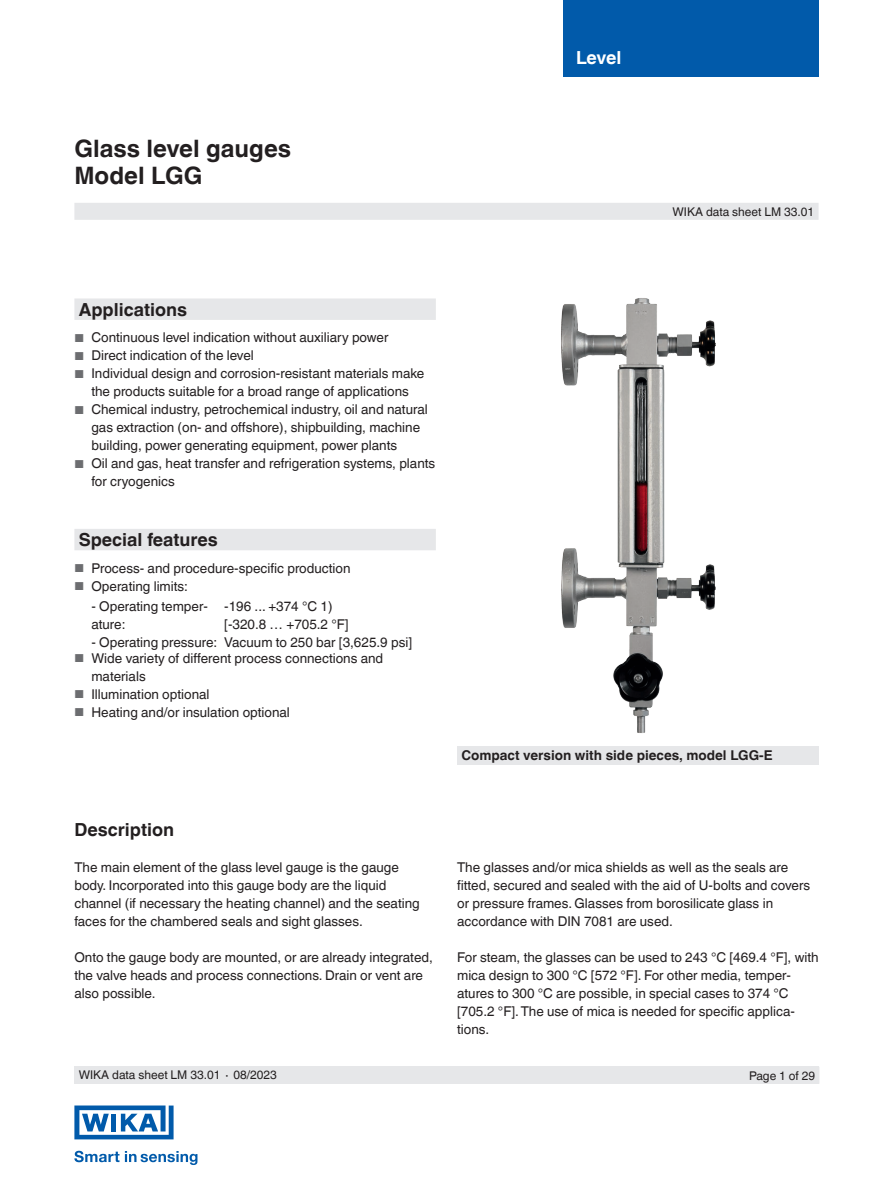
<style>
.page{position:relative;width:893px;height:1188px;background:#fff}
.page>*{position:absolute;margin:0;border:0;box-sizing:border-box;transform-origin:0 0}
.t1{font:700 24px/27px "Helvetica World";color:#231f20}
.t2{font:700 18px "Helvetica World";color:#231f20}
.t3{font:700 18px "Helvetica World";letter-spacing:-.02em;color:#fff}
.t4{font:13.5px/18px "Helvetica World";color:#231f20}
.t5{font:700 13.5px "Helvetica World";color:#231f20}
.t6{font:12px "Helvetica World";color:#231f20}
.s1{font-size:11.55px;color:#6c6d70}
</style>
<div class="page">
<div style="left:563px;top:0;width:256px;height:77px;background:#015aaa"></div>
<div style="left:74px;top:203px;width:745px;height:17px;background:#e6e7e9"></div>
<div style="left:74px;top:1066px;width:745px;height:18px;background:#e6e7e9"></div>
<svg style="left:74px;top:1151px;width:45px;height:11px"></svg>
<svg style="left:125px;top:1151px;width:72px;height:14px"></svg>
<svg style="left:74px;top:1106px;width:100px;height:33px"></svg>
<div style="left:457px;top:746px;width:361px;height:18px;background:#e6e7e9"></div>
<img style="left:561px;top:298px;width:154px;height:435px">
<svg style="left:74px;top:298px;width:362px;height:252px"></svg>
<h1 class="t1" style="left:74px;top:135px;width:218px">Glass level gauges<br>Model LGG</h1>
<h2 class="t3" style="left:576px;top:47px;width:47px">Level</h2>
<p class="t6" style="left:672px;top:204px;width:143px">WIKA data sheet LM 33.01</p>
<h2 class="t2" style="left:79px;top:299px;width:110px">Applications</h2>
<p class="t4" style="left:74px;top:329px;width:315px"><span class="s1">■</span> Continuous level indication without auxiliary power</p>
<p class="t4" style="left:74px;top:347px;width:181px"><span class="s1">■</span> Direct indication of the level</p>
<p class="t4" style="left:74px;top:365px;width:352px;text-align:center"><span class="s1">■</span> Individual design and corrosion-resistant materials make the products suitable for a broad range of applications</p>
<p class="t4" style="left:91px;top:401px;width:338px;text-indent:-17px"><span class="s1">■</span> Chemical industry, petrochemical industry, oil and natural gas extraction (on- and offshore), shipbuilding, machine building, power generating equipment, power plants</p>
<p class="t4" style="left:91px;top:455px;width:345px;text-indent:-17px"><span class="s1">■</span> Oil and gas, heat transfer and refrigeration systems, plants for cryogenics</p>
<h2 class="t2" style="left:79px;top:529px;width:141px">Special features</h2>
<p class="t4" style="left:74px;top:559px;width:278px"><span class="s1">■</span> Process- and procedure-specific production</p>
<p class="t4" style="left:74px;top:577px;width:115px"><span class="s1">■</span> Operating limits:</p>
<p class="t4" style="left:91px;top:597px;width:118px">- Operating temper&shy;ature:</p>
<p class="t4" style="left:224px;top:597px;width:126px">-196 ... +374 °C 1) [-320.8 … +705.2 °F]</p>
<p class="t4" style="left:91px;top:633px;width:322px">- Operating pressure: Vacuum to 250 bar [3,625.9 psi]</p>
<p class="t4" style="left:91px;top:649px;width:293px;text-indent:-17px"><span class="s1">■</span> Wide variety of different process connections and materials</p>
<p class="t4" style="left:74px;top:685px;width:137px"><span class="s1">■</span> Illumination optional</p>
<p class="t4" style="left:74px;top:703px;width:217px"><span class="s1">■</span> Heating and/or insulation optional</p>
<p class="t5" style="left:461px;top:747px;width:313px">Compact version with side pieces, model LGG-E</p>
<h2 class="t2" style="left:74px;top:819px;width:101px">Description</h2>
<p class="t4" style="left:74px;top:858px;width:347px">The main element of the glass level gauge is the gauge body. Incorporated into this gauge body are the liquid channel (if necessary the heating channel) and the seating faces for the chambered seals and sight glasses.</p>
<p class="t4" style="left:74px;top:948px;width:360px">Onto the gauge body are mounted, or are already integrated, the valve heads and process connections. Drain or vent are also possible.</p>
<p class="t6" style="left:79px;top:1068px;width:200px">WIKA data sheet LM 33.01 ∙ 08/2023</p>
<p class="t4" style="left:457px;top:859px;width:355px">The glasses and/or mica shields as well as the seals are fitted, secured and sealed with the aid of U-bolts and covers or pressure frames. Glasses from borosilicate glass in accordance with DIN 7081 are used.</p>
<p class="t4" style="left:457px;top:949px;width:363px">For steam, the glasses can be used to 243 °C [469.4 °F], with mica design to 300 °C [572 °F]. For other media, temper&shy;atures to 300 °C are possible, in special cases to 374 °C [705.2 °F]. The use of mica is needed for specific applica&shy;tions.</p>
<p class="t6" style="left:749px;top:1068px;width:68px">Page 1 of 29</p>
</div>
